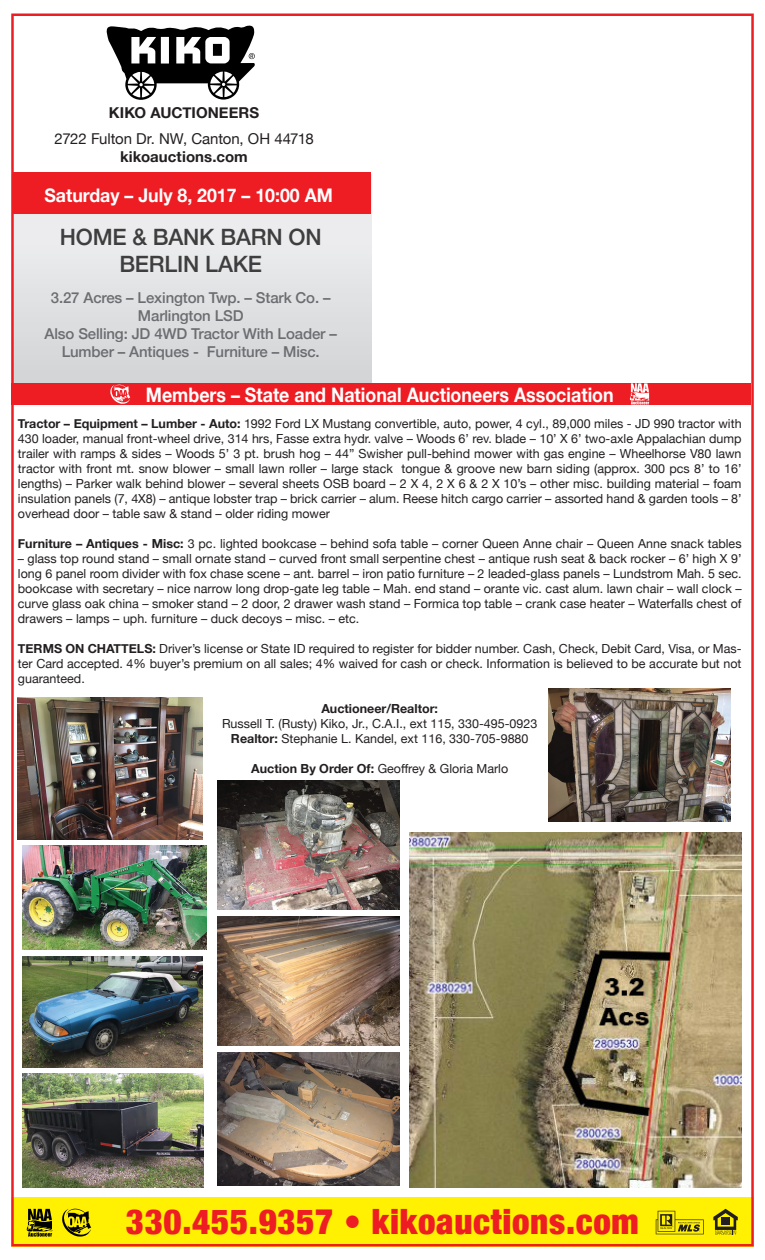
<style>
.page{position:relative;width:765px;height:1260px;background:#fff}
.page>*{position:absolute;margin:0;border:0;box-sizing:border-box;transform-origin:0 0}
.t1{font:900 condensed 34.88px "Helvetica Neue";letter-spacing:.02em;color:#ee1d23}
.t2{font:500 22.5px "Helvetica Neue";letter-spacing:-.01em;color:#3e3e3f}
.t3{font:700 20px "Helvetica Neue";color:#fff;scale:.89 1}
.t4{font:700 18.75px "Helvetica Neue";color:#fff;scale:.95 1}
.t5{font:500 15px "Helvetica Neue";letter-spacing:-.01em;color:#6c6d70}
.t6{font:700 15px "Helvetica Neue";letter-spacing:.005em;color:#231f20}
.t7{font:15px "Helvetica Neue";letter-spacing:-.01em;color:#231f20}
.t8{font:12.5px/15px "Helvetica Neue";color:#231f20;text-align:justify}
.t9{font:700 12.5px "Helvetica Neue";color:#231f20}
.s1{font-weight:700}
</style>
<div class="page">
<img style="left:11px;top:13px;width:743px;height:1233px">
<svg style="left:26px;top:1209px;width:26px;height:28px"></svg>
<svg style="left:62px;top:1209px;width:29px;height:28px"></svg>
<p class="t6" style="left:109px;top:101px;width:152px">KIKO AUCTIONEERS</p>
<p class="t7" style="left:54px;top:128px;width:261px">2722 Fulton Dr. NW, Canton, OH 44718</p>
<p class="t6" style="left:120px;top:145px;width:129px">kikoauctions.com</p>
<p class="t4" style="left:44px;top:180px;width:305px">Saturday – July 8, 2017 – 10:00 AM</p>
<p class="t2" style="left:60px;top:219px;width:263px">HOME &amp; BANK BARN ON</p>
<p class="t2" style="left:119px;top:246px;width:144px">BERLIN LAKE</p>
<p class="t5" style="left:51px;top:286px;width:281px">3.27 Acres – Lexington Twp. – Stark Co. –</p>
<p class="t5" style="left:138px;top:304px;width:107px">Marlington LSD</p>
<p class="t5" style="left:45px;top:322px;width:294px">Also Selling: JD 4WD Tractor With Loader –</p>
<p class="t5" style="left:62px;top:340px;width:260px">Lumber – Antiques - Furniture – Misc.</p>
<p class="t3" style="left:146px;top:379px;width:527px">Members – State and National Auctioneers Association</p>
<p class="t8" style="left:18px;top:417px;width:725px"><span class="s1">Tractor – Equipment – Lumber - Auto:</span> 1992 Ford LX Mustang convertible, auto, power, 4 cyl., 89,000 miles - JD 990 tractor with 430 loader, manual front-wheel drive, 314 hrs, Fasse extra hydr. valve – Woods 6’ rev. blade – 10’ X 6’ two-axle Appalachian dump trailer with ramps &amp; sides – Woods 5’ 3 pt. brush hog – 44” Swisher pull-behind mower with gas engine – Wheelhorse V80 lawn tractor with front mt. snow blower – small lawn roller – large stack tongue &amp; groove new barn siding (approx. 300 pcs 8’ to 16’ lengths) – Parker walk behind blower – several sheets OSB board – 2 X 4, 2 X 6 &amp; 2 X 10’s – other misc. building material – foam insulation panels (7, 4X8) – antique lobster trap – brick carrier – alum. Reese hitch cargo carrier – assorted hand &amp; garden tools – 8’ overhead door – table saw &amp; stand – older riding mower</p>
<p class="t8" style="left:18px;top:537px;width:725px"><span class="s1">Furniture – Antiques - Misc:</span> 3 pc. lighted bookcase – behind sofa table – corner Queen Anne chair – Queen Anne snack tables</p>
<p class="t8" style="left:18px;top:552px;width:725px">– glass top round stand – small ornate stand – curved front small serpentine chest – antique rush seat &amp; back rocker – 6’ high X 9’ long 6 panel room divider with fox chase scene – ant. barrel – iron patio furniture – 2 leaded-glass panels – Lundstrom Mah. 5 sec. bookcase with secretary – nice narrow long drop-gate leg table – Mah. end stand – orante vic. cast alum. lawn chair – wall clock – curve glass oak china – smoker stand – 2 door, 2 drawer wash stand – Formica top table – crank case heater – Waterfalls chest of drawers – lamps – uph. furniture – duck decoys – misc. – etc.</p>
<p class="t8" style="left:18px;top:642px;width:725px"><span class="s1">TERMS ON CHATTELS:</span> Driver’s license or State ID required to register for bidder number. Cash, Check, Debit Card, Visa, or Mas&shy;ter Card accepted. 4% buyer’s premium on all sales; 4% waived for cash or check. Information is believed to be accurate but not guaranteed.</p>
<p class="t9" style="left:321px;top:699px;width:118px">Auctioneer/Realtor:</p>
<p class="t8" style="left:222px;top:717px;width:317px">Russell T. (Rusty) Kiko, Jr., C.A.I., ext 115, 330-495-0923</p>
<p class="t8" style="left:231px;top:732px;width:299px"><span class="s1">Realtor:</span> Stephanie L. Kandel, ext 116, 330-705-9880</p>
<p class="t8" style="left:251px;top:762px;width:258px"><span class="s1">Auction By Order Of:</span> Geoffrey &amp; Gloria Marlo</p>
<p class="t1" style="left:126px;top:1193px;width:514px">330.455.9357 • kikoauctions.com</p>
</div>
